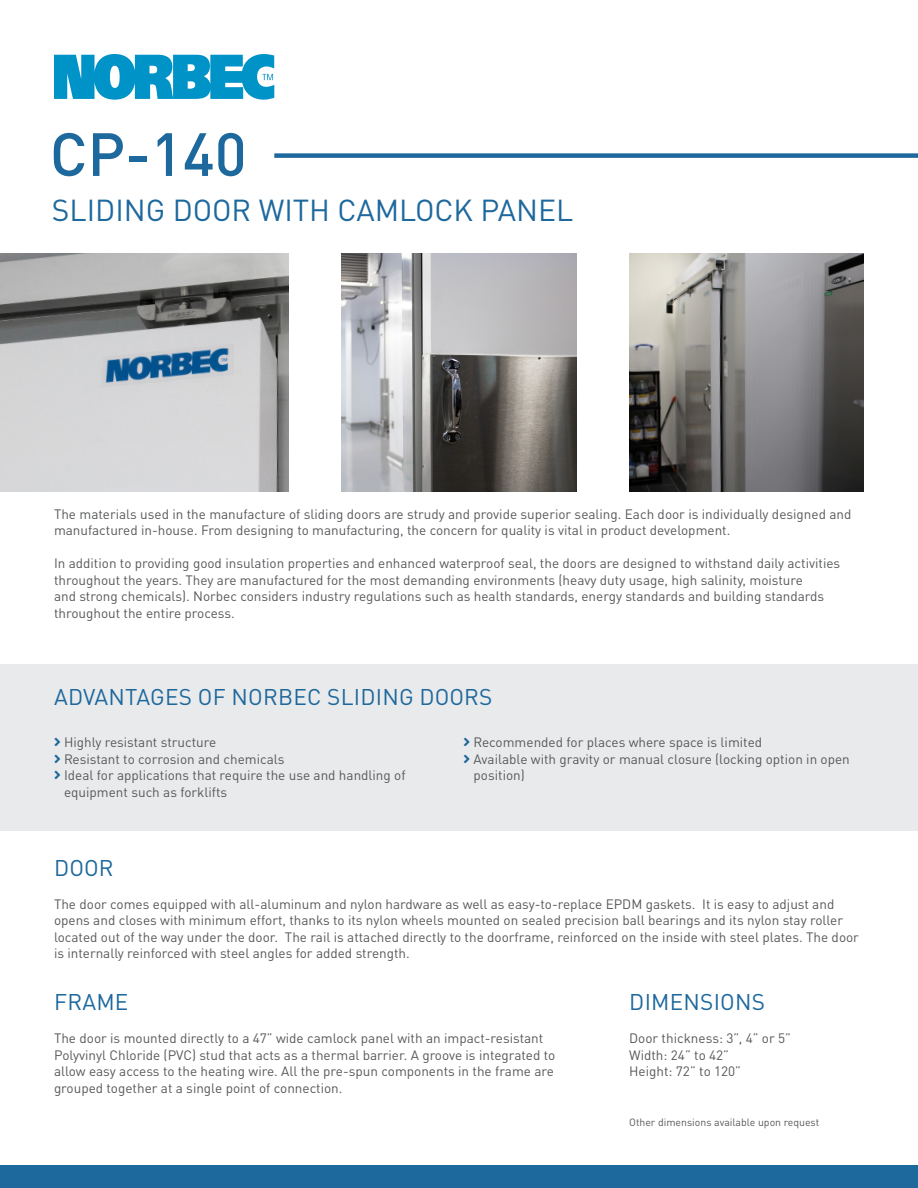
<style>
.page{position:relative;width:918px;height:1188px;background:#fff}
.page>*{position:absolute;margin:0;border:0;box-sizing:border-box;transform-origin:0 0}
.Gros_Titre{font:500 60px "DINOT";color:#1d689d}
.t1{font:30px "DINOT";color:#1d689d}
.grands_titres{font:22.5px "DINOT";letter-spacing:.01em;color:#1d689d}
.Texte{font:13.5px/16.5px "DINOT";color:#57585a}
.notes{font:10.5px "DINOT";color:#57585a}
</style>
<div class="page">
<svg style="left:54px;top:54px;width:220px;height:46px;background:#31a7d1"></svg>
<img style="left:0;top:254px;width:289px;height:237px">
<img style="left:342px;top:254px;width:234px;height:237px">
<img style="left:629px;top:254px;width:235px;height:237px">
<div style="left:0;top:664px;width:918px;height:167px;background:#e9eaeb"></div>
<div style="left:274px;top:153px;width:644px;height:5px;background:#1d689d"></div>
<div style="left:0;top:1165px;width:918px;height:23px;background:#1d689d"></div>
<p class="Gros_Titre" style="left:50px;top:116px;width:198px">CP-140</p>
<p class="t1" style="left:52px;top:191px;width:523px">SLIDING DOOR WITH CAMLOCK PANEL</p>
<p class="Texte" style="left:54px;top:506px;width:799px">The materials used in the manufacture of sliding doors are strudy and provide superior sealing. Each door is individually designed and manufactured in-house. From designing to manufacturing, the concern for quality is vital in product development.</p>
<p class="Texte" style="left:54px;top:555px;width:788px">In addition to providing good insulation properties and enhanced waterproof seal, the doors are designed to withstand daily activities throughout the years. They are manufactured for the most demanding environments (heavy duty usage, high salinity, moisture<br>and strong chemicals). Norbec considers industry regulations such as health standards, energy standards and building standards throughout the entire process.</p>
<p class="grands_titres" style="left:54px;top:683px;width:440px">ADVANTAGES OF NORBEC SLIDING DOORS</p>
<p class="Texte" style="left:64px;top:734px;width:154px">Highly resistant structure</p>
<p class="Texte" style="left:64px;top:751px;width:222px">Resistant to corrosion and chemicals</p>
<p class="Texte" style="left:64px;top:767px;width:343px">Ideal for applications that require the use and handling of equipment such as forklifts</p>
<p class="Texte" style="left:474px;top:734px;width:290px">Recommended for places where space is limited</p>
<p class="Texte" style="left:474px;top:751px;width:378px">Available with gravity or manual closure (locking option in open position)</p>
<p class="grands_titres" style="left:54px;top:854px;width:61px">DOOR</p>
<p class="Texte" style="left:54px;top:895px;width:807px">The door comes equipped with all-aluminum and nylon hardware as well as easy-to-replace EPDM gaskets. It is easy to adjust and opens and closes with minimum effort, thanks to its nylon wheels mounted on sealed precision ball bearings and its nylon stay roller located out of the way under the door. The rail is attached directly to the doorframe, reinforced on the inside with steel plates. The door is internally reinforced with steel angles for added strength.</p>
<p class="grands_titres" style="left:54px;top:988px;width:76px">FRAME</p>
<p class="Texte" style="left:54px;top:1030px;width:491px">The door is mounted directly to a 47” wide camlock panel with an impact-resistant</p>
<p class="Texte" style="left:54px;top:1046px;width:503px">Polyvinyl Chloride (PVC) stud that acts as a thermal barrier. A groove is integrated to</p>
<p class="Texte" style="left:54px;top:1063px;width:501px">allow easy access to the heating wire. All the pre-spun components in the frame are</p>
<p class="Texte" style="left:54px;top:1079px;width:290px">grouped together at a single point of connection.</p>
<p class="grands_titres" style="left:629px;top:988px;width:137px">DIMENSIONS</p>
<p class="Texte" style="left:629px;top:1030px;width:163px">Door thickness: 3”, 4” or 5”</p>
<p class="Texte" style="left:629px;top:1046px;width:101px">Width: 24” to 42”</p>
<p class="Texte" style="left:629px;top:1063px;width:113px">Height: 72” to 120”</p>
<p class="notes" style="left:629px;top:1115px;width:191px">Other dimensions available upon request</p>
</div>
